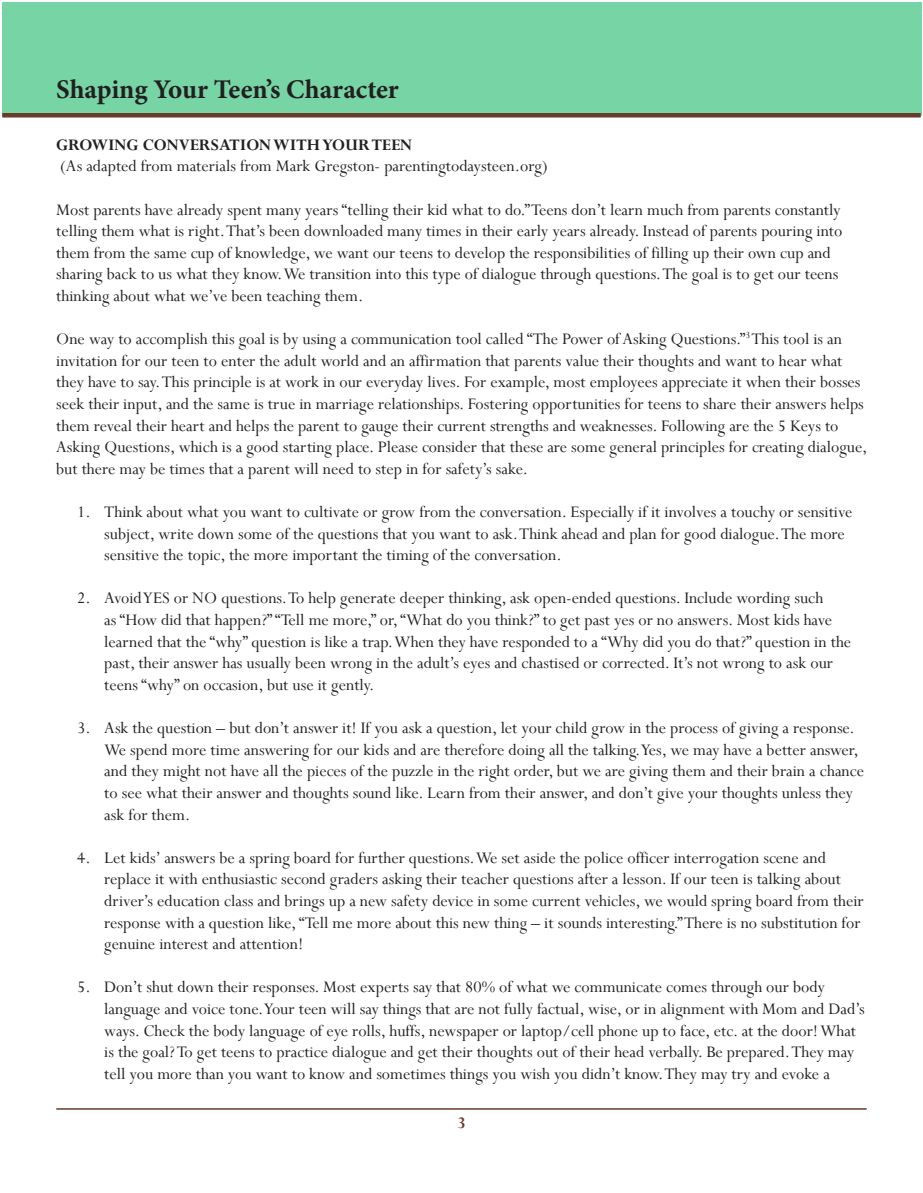
<style>
.page{position:relative;width:923px;height:1193px;background:#fff}
.page>*{position:absolute;margin:0;border:0;box-sizing:border-box;transform-origin:0 0}
.t1{font:700 27px "Minion Pro";letter-spacing:-.005em;color:#231f20}
.Endnote_Text{font:18px/21.6px "Perpetua";color:#231f20}
.Endnote_Text-2{font:700 18px "Perpetua";color:#231f20}
.t2{font:700 18px "Perpetua";color:#683a2a}
</style>
<div class="page">
<div style="left:2px;top:2px;width:919px;height:113px;background:#77d4a4"></div>
<hr style="left:56px;top:1108px;width:810px;height:1px;background:#683a2a">
<hr style="left:2px;top:113px;width:918px;height:4px;background:#683a2a">
<h1 class="t1" style="left:56px;top:70px;width:344px">Shaping Your Teen’s Character</h1>
<p class="Endnote_Text-2" style="left:56px;top:133px;width:357px">GROWING CONVERSATION WITH YOUR TEEN</p>
<p class="Endnote_Text" style="left:60px;top:155px;width:489px">(As adapted from materials from Mark Gregston- parentingtodaysteen.org)</p>
<p class="Endnote_Text" style="left:56px;top:198px;width:787px">Most parents have already spent many years “telling their kid what to do.” Teens don’t learn much from parents constantly telling them what is right. That’s been downloaded many times in their early years already. Instead of parents pouring into them from the same cup of knowledge, we want our teens to develop the responsibilities of filling up their own cup and sharing back to us what they know. We transition into this type of dialogue through questions. The goal is to get our teens thinking about what we’ve been teaching them.</p>
<p class="Endnote_Text" style="left:56px;top:328px;width:812px">One way to accomplish this goal is by using a communication tool called “The Power of Asking Questions.”<sup>3</sup> This tool is an invitation for our teen to enter the adult world and an affirmation that parents value their thoughts and want to hear what they have to say. This principle is at work in our everyday lives. For example, most employees appreciate it when their bosses seek their input, and the same is true in marriage relationships. Fostering opportunities for teens to share their answers helps them reveal their heart and helps the parent to gauge their current strengths and weaknesses. Following are the 5 Keys to Asking Questions, which is a good starting place. Please consider that these are some general principles for creating dialogue, but there may be times that a parent will need to step in for safety’s sake.</p>
<p class="Endnote_Text" style="left:104px;top:501px;width:749px;text-indent:-27px">1. Think about what you want to cultivate or grow from the conversation. Especially if it involves a touchy or sensitive subject, write down some of the questions that you want to ask. Think ahead and plan for good dialogue. The more sensitive the topic, the more important the timing of the conversation.</p>
<p class="Endnote_Text" style="left:104px;top:587px;width:748px;text-indent:-27px">2. Avoid YES or NO questions. To help generate deeper thinking, ask open-ended questions. Include wording such<br>as “How did that happen?” “Tell me more,” or, “What do you think?” to get past yes or no answers. Most kids have learned that the “why” question is like a trap. When they have responded to a “Why did you do that?” question in the past, their answer has usually been wrong in the adult’s eyes and chastised or corrected. It’s not wrong to ask our teens “why” on occasion, but use it gently.</p>
<p class="Endnote_Text" style="left:104px;top:717px;width:761px;text-indent:-27px">3. Ask the question – but don’t answer it! If you ask a question, let your child grow in the process of giving a response.<br>We spend more time answering for our kids and are therefore doing all the talking. Yes, we may have a better answer, and they might not have all the pieces of the puzzle in the right order, but we are giving them and their brain a chance to see what their answer and thoughts sound like. Learn from their answer, and don’t give your thoughts unless they ask for them.</p>
<p class="Endnote_Text" style="left:104px;top:846px;width:761px;text-indent:-27px">4. Let kids’ answers be a spring board for further questions. We set aside the police officer interrogation scene and replace it with enthusiastic second graders asking their teacher questions after a lesson. If our teen is talking about driver’s education class and brings up a new safety device in some current vehicles, we would spring board from their response with a question like, “Tell me more about this new thing – it sounds interesting.” There is no substitution for genuine interest and attention!</p>
<p class="Endnote_Text" style="left:104px;top:976px;width:762px;text-indent:-27px">5. Don’t shut down their responses. Most experts say that 80% of what we communicate comes through our body language and voice tone. Your teen will say things that are not fully factual, wise, or in alignment with Mom and Dad’s ways. Check the body language of eye rolls, huffs, newspaper or laptop/cell phone up to face, etc. at the door! What is the goal? To get teens to practice dialogue and get their thoughts out of their head verbally. Be prepared. They may tell you more than you want to know and sometimes things you wish you didn’t know. They may try and evoke a</p>
<p class="t2" style="left:457px;top:1111px;width:10px">3</p>
</div>
